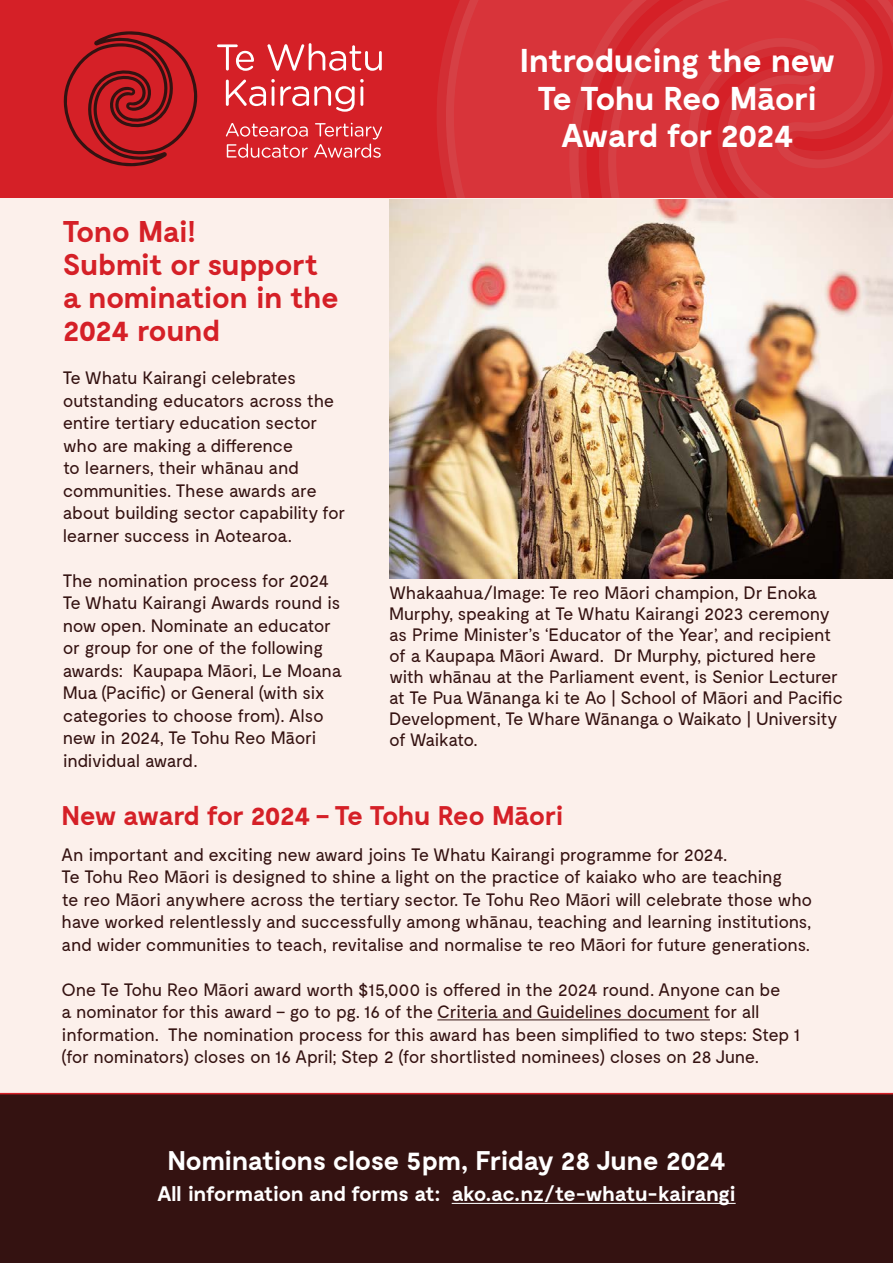
<style>
.page{position:relative;width:893px;height:1263px;background:#fff}
.page>*{position:absolute;margin:0;border:0;box-sizing:border-box;transform-origin:0 0}
.t1{font:700 33px/37.5px "Moderat";letter-spacing:-.03em;color:#fff;text-align:center}
.t2{font:700 30px/33px "Moderat";letter-spacing:-.025em;color:#d52027}
.t3{font:700 27px "Moderat";letter-spacing:-.025em;color:#fff}
.t4{font:700 27px "Moderat";letter-spacing:-.035em;color:#d52027}
.t5{font:700 21px "Moderat";letter-spacing:-.025em;color:#fff}
.t6{font:18px/22.5px "Moderat";letter-spacing:-.025em;color:#341211}
</style>
<div class="page">
<div style="left:0;top:198px;width:893px;height:1065px;background:#fcf0eb"></div>
<div style="left:0;top:0;width:893px;height:197px;background:#d52027"></div>
<svg style="left:437px;top:0;width:456px;height:197px;fill:#d8343a"></svg>
<svg style="left:63px;top:31px;width:135px;height:136px"></svg>
<svg style="left:217px;top:43px;width:165px;height:28px"></svg>
<svg style="left:226px;top:79px;width:138px;height:33px"></svg>
<svg style="left:226px;top:123px;width:156px;height:35px"></svg>
<div style="left:0;top:1093px;width:893px;height:170px;background:#341211"></div>
<hr style="left:452px;top:1203px;width:284px;height:1px;background:#fff">
<hr style="left:437px;top:1019px;width:273px;height:1px;background:#341211">
<img style="left:389px;top:199px;width:504px;height:380px">
<h2 class="t2" style="left:63px;top:216px;width:278px">Tono Mai!<br>Submit or support a nomination in the<br>2024 round</h2>
<p class="t6" style="left:63px;top:367px;width:284px">Te Whatu Kairangi celebrates outstanding educators across the entire tertiary education sector who are making a difference<br>to learners, their whānau and communities. These awards are about building sector capability for learner success in Aotearoa.</p>
<p class="t6" style="left:63px;top:570px;width:281px">The nomination process for 2024<br>Te Whatu Kairangi Awards round is now open. Nominate an educator or group for one of the following awards: Kaupapa Māori, Le Moana<br>Mua (Pacific) or General (with six categories to choose from). Also new in 2024, Te Tohu Reo Māori individual award.</p>
<h1 class="t1" style="left:520px;top:43px;width:318px">Introducing the new<br>Te Tohu Reo Māori<br>Award for 2024</h1>
<p class="t6" style="left:389px;top:583px;width:455px;line-height:21px">Whakaahua/Image: Te reo Māori champion, Dr Enoka Murphy, speaking at Te Whatu Kairangi 2023 ceremony as Prime Minister’s ‘Educator of the Year’, and recipient of a Kaupapa Māori Award. Dr Murphy, pictured here with whānau at the Parliament event, is Senior Lecturer at Te Pua Wānanga ki te Ao | School of Māori and Pacific Development, Te Whare Wānanga o Waikato | University of Waikato.</p>
<h3 class="t4" style="left:62px;top:800px;width:503px">New award for 2024 – Te Tohu Reo Māori</h3>
<p class="t6" style="left:62px;top:844px;width:752px">An important and exciting new award joins Te Whatu Kairangi programme for 2024.<br>Te Tohu Reo Māori is designed to shine a light on the practice of kaiako who are teaching<br>te reo Māori anywhere across the tertiary sector. Te Tohu Reo Māori will celebrate those who have worked relentlessly and successfully among whānau, teaching and learning institutions, and wider communities to teach, revitalise and normalise te reo Māori for future generations.</p>
<p class="t6" style="left:62px;top:979px;width:740px">One Te Tohu Reo Māori award worth $15,000 is offered in the 2024 round. Anyone can be<br>a nominator for this award – go to pg. 16 of the Criteria and Guidelines document for all information. The nomination process for this award has been simplified to two steps: Step 1 (for nominators) closes on 16 April; Step 2 (for shortlisted nominees) closes on 28 June.</p>
<h3 class="t3" style="left:167px;top:1145px;width:560px">Nominations close 5pm, Friday 28 June 2024</h3>
<p class="t5" style="left:157px;top:1182px;width:580px">All information and forms at: ako.ac.nz/te-whatu-kairangi</p>
</div>
